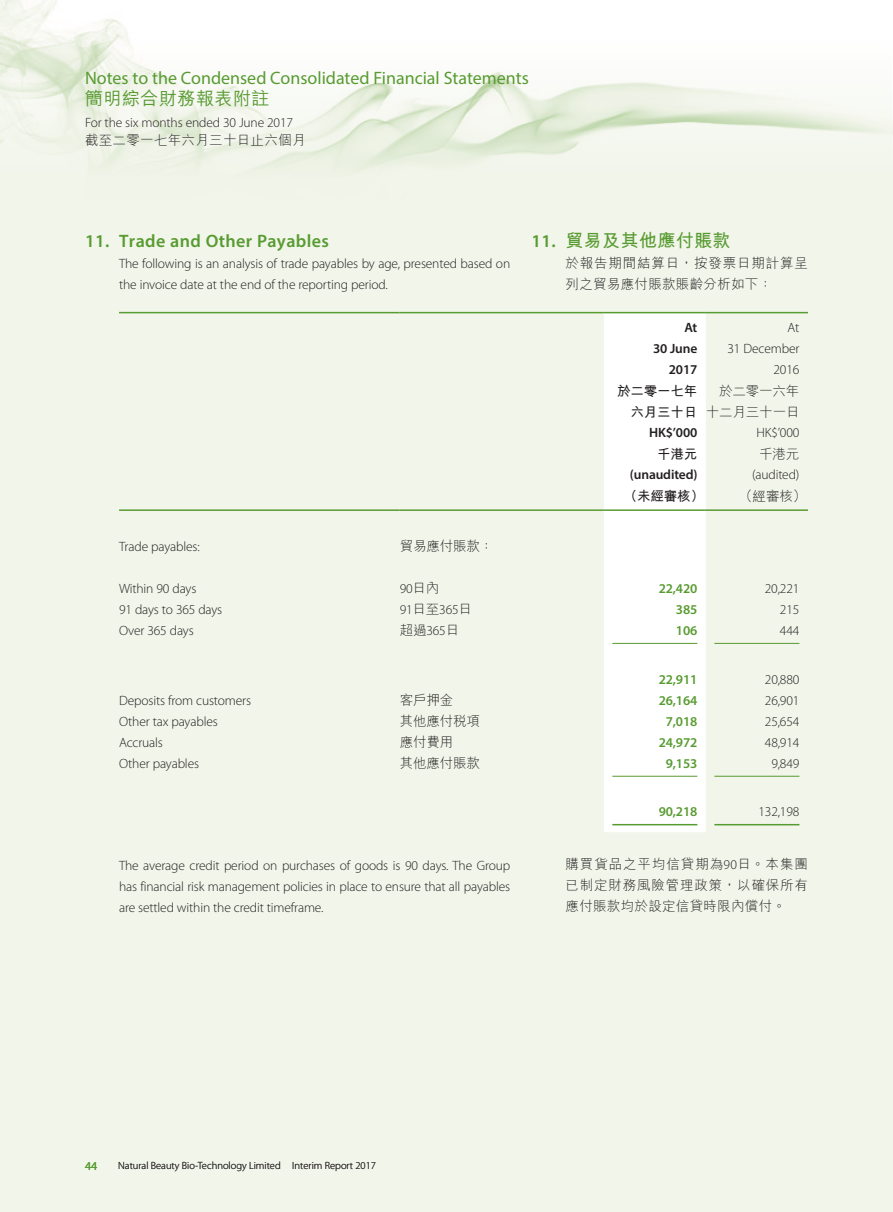
<style>
.page{position:relative;width:893px;height:1212px;background:#f1f5ea}
.page>*{position:absolute;margin:0;border:0;box-sizing:border-box;transform-origin:0 0}
.t1{font:18px "Myriad Pro";color:#589b31}
.t2{font:600 18px "Myriad Pro";letter-spacing:.02em;color:#589b31}
.t3{font:700 18px "M Hei HK";letter-spacing:.02em;color:#589b31}
.t4{font:500 18px "M Hei HK";letter-spacing:.03em;color:#589b31}
.t5{font:300 13.5px/21px "Myriad Pro";letter-spacing:-.01em;color:#231f20}
.t6{font:300 13.5px/21px "M Hei HK";letter-spacing:.02em;color:#231f20;text-align:justify}
.t7{font:600 13.5px "Myriad Pro";letter-spacing:-.01em;color:#589b31}
.t8{font:300 13.5px/21px "M Hei HK";letter-spacing:.06em;color:#231f20}
.t9{font:600 13.5px/21px "Myriad Pro";letter-spacing:-.01em;color:#231f20;text-align:right}
.t10{font:300 13.5px/21px "M Hei HK";letter-spacing:-.01em;color:#231f20;text-align:right}
.t11{font:700 13.5px "M Hei HK";letter-spacing:-.01em;color:#231f20}
.t12{font:12px "Myriad Pro";color:#589b31}
.t13{font:300 10.5px "Myriad Pro";color:#231f20}
.s1{font-family:"Myriad Pro";font-weight:600}
.s2{font-weight:700}
.s3{font-family:"M Hei HK"}
.s4{font-family:"Myriad Pro"}
</style>
<div class="page">
<img style="left:0;top:0;width:893px;height:169px">
<div style="left:604px;top:313px;width:102px;height:519px;background:#fff"></div>
<hr style="left:119px;top:312px;width:281px;height:1px;background:#589b31">
<hr style="left:400px;top:312px;width:204px;height:1px;background:#589b31">
<hr style="left:604px;top:312px;width:102px;height:1px;background:#589b31">
<hr style="left:706px;top:312px;width:102px;height:1px;background:#589b31">
<hr style="left:119px;top:509px;width:281px;height:2px;background:#589b31">
<hr style="left:400px;top:509px;width:204px;height:2px;background:#589b31">
<hr style="left:604px;top:509px;width:102px;height:2px;background:#589b31">
<hr style="left:706px;top:509px;width:102px;height:2px;background:#589b31">
<hr style="left:612px;top:643px;width:85px;height:1px;background:#589b31">
<hr style="left:714px;top:643px;width:85px;height:1px;background:#589b31">
<hr style="left:612px;top:776px;width:85px;height:1px;background:#589b31">
<hr style="left:714px;top:776px;width:85px;height:1px;background:#589b31">
<hr style="left:612px;top:824px;width:85px;height:1px;background:#589b31">
<hr style="left:714px;top:824px;width:85px;height:1px;background:#589b31">
<h1 class="t1" style="left:85px;top:67px;width:445px">Notes to the Condensed Consolidated Financial Statements</h1>
<h1 class="t4" style="left:85px;top:85px;width:186px">簡明綜合財務報表附註</h1>
<p class="t5" style="left:85px;top:112px;width:210px">For the six months ended 30 June 2017</p>
<p class="t6" style="left:85px;top:129px;width:222px">截至二零一七年六月三十日止六個月</p>
<h1 class="t2" style="left:85px;top:229px;width:245px">11. Trade and Other Payables</h1>
<p class="t5" style="left:119px;top:253px;width:393px">The following is an analysis of trade payables by age, presented based on the invoice date at the end of the reporting period.</p>
<h1 class="t3" style="left:531px;top:227px;width:201px"><span class="s1">11.</span> 貿易及其他應付賬款</h1>
<p class="t8" style="left:566px;top:252px;width:244px">於報告期間結算日，按發票日期計算呈列之貿易應付賬款賬齡分析如下：</p>
<p class="t9" style="left:653px;top:317px;width:46px">At<br>30 June<br>2017</p>
<p class="t5" style="left:727px;top:317px;width:73px;text-align:right">At<br>31 December<br>2016</p>
<p class="t11" style="left:617px;top:381px;width:82px">於二零一七年</p>
<p class="t10" style="left:630px;top:380px;width:171px">於二零一六年<br><span class="s2">六月三十日</span> 十二月三十一日</p>
<p class="t9" style="left:649px;top:422px;width:50px">HK$’000</p>
<p class="t5" style="left:756px;top:422px;width:45px">HK$’000</p>
<p class="t11" style="left:657px;top:444px;width:42px">千港元</p>
<p class="t6" style="left:759px;top:443px;width:42px">千港元</p>
<p class="t9" style="left:630px;top:464px;width:69px">(unaudited)</p>
<p class="t5" style="left:752px;top:464px;width:49px">(audited)</p>
<p class="t11" style="left:624px;top:486px;width:82px">（未經審核）</p>
<p class="t6" style="left:739px;top:485px;width:68px">（經審核）</p>
<p class="t5" style="left:119px;top:536px;width:82px">Trade payables:</p>
<p class="t6" style="left:400px;top:535px;width:95px">貿易應付賬款：</p>
<p class="t5" style="left:119px;top:578px;width:79px">Within 90 days</p>
<p class="t5" style="left:400px;top:578px;width:41px">90<span class="s3">日內</span></p>
<p class="t7" style="left:659px;top:580px;width:40px">22,420</p>
<p class="t5" style="left:765px;top:578px;width:36px">20,221</p>
<p class="t5" style="left:119px;top:599px;width:105px">91 days to 365 days</p>
<p class="t5" style="left:400px;top:599px;width:74px">91<span class="s3">日至</span>365<span class="s3">日</span></p>
<p class="t7" style="left:676px;top:601px;width:23px">385</p>
<p class="t5" style="left:780px;top:599px;width:21px">215</p>
<p class="t5" style="left:119px;top:620px;width:76px">Over 365 days</p>
<p class="t6" style="left:400px;top:619px;width:61px">超過<span class="s4">365</span>日</p>
<p class="t7" style="left:676px;top:622px;width:23px">106</p>
<p class="t5" style="left:780px;top:620px;width:21px">444</p>
<p class="t7" style="left:659px;top:670px;width:40px">22,911</p>
<p class="t5" style="left:765px;top:669px;width:36px">20,880</p>
<p class="t5" style="left:119px;top:690px;width:134px">Deposits from customers</p>
<p class="t6" style="left:400px;top:689px;width:55px">客戶押金</p>
<p class="t7" style="left:659px;top:691px;width:40px">26,164</p>
<p class="t5" style="left:765px;top:690px;width:36px">26,901</p>
<p class="t5" style="left:119px;top:711px;width:100px">Other tax payables</p>
<p class="t6" style="left:400px;top:710px;width:82px">其他應付稅項</p>
<p class="t7" style="left:666px;top:712px;width:33px">7,018</p>
<p class="t5" style="left:765px;top:711px;width:36px">25,654</p>
<p class="t5" style="left:119px;top:732px;width:45px">Accruals</p>
<p class="t6" style="left:400px;top:731px;width:55px">應付費用</p>
<p class="t7" style="left:659px;top:733px;width:40px">24,972</p>
<p class="t5" style="left:765px;top:732px;width:36px">48,914</p>
<p class="t5" style="left:119px;top:753px;width:82px">Other payables</p>
<p class="t6" style="left:400px;top:752px;width:82px">其他應付賬款</p>
<p class="t7" style="left:666px;top:754px;width:33px">9,153</p>
<p class="t5" style="left:771px;top:753px;width:30px">9,849</p>
<p class="t7" style="left:659px;top:803px;width:40px">90,218</p>
<p class="t5" style="left:758px;top:802px;width:42px">132,198</p>
<p class="t5" style="left:119px;top:855px;width:393px;text-align:justify">The average credit period on purchases of goods is 90 days. The Group has financial risk management policies in place to ensure that all payables are settled within the credit timeframe.</p>
<p class="t6" style="left:566px;top:852px;width:244px">購買貨品之平均信貸期為<span class="s4">90</span>日。本集團已制定財務風險管理政策，以確保所有應付賬款均於設定信貸時限內償付。</p>
<p class="t12" style="left:85px;top:1158px;width:14px">44</p>
<p class="t13" style="left:118px;top:1159px;width:259px">Natural Beauty Bio-Technology Limited Interim Report 2017</p>
</div>
